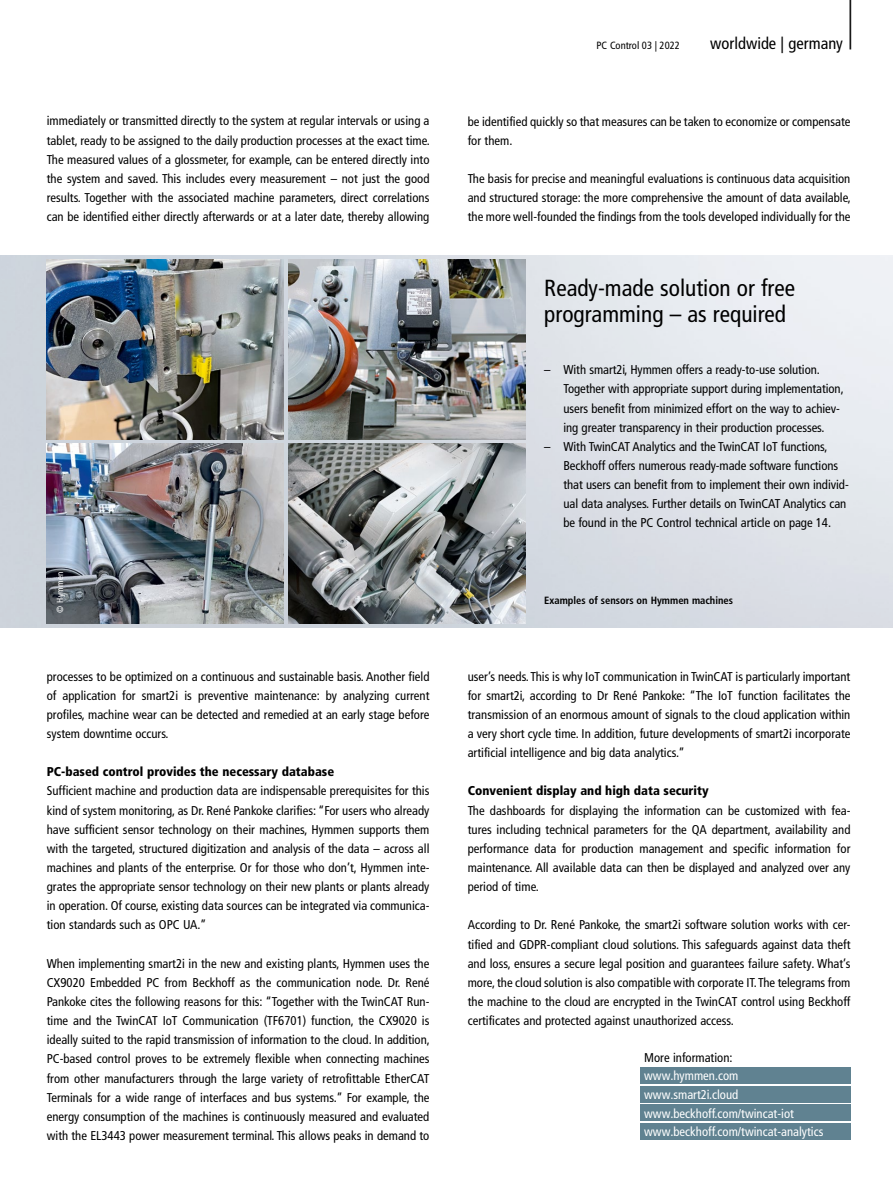
<style>
.page{position:relative;width:893px;height:1191px;background:#fff}
.page>*{position:absolute;margin:0;border:0;box-sizing:border-box;transform-origin:0 0}
.t1{font:300 condensed 61.8px "Frutiger LT Pro";color:#000;scale:.49 1}
.t2{font:condensed 23.25px/25.5px "Frutiger LT Pro";color:#000}
.t3{font:condensed 16.5px "Frutiger LT Pro";color:#000}
.t4{font:condensed 12.75px/19.2px "Frutiger LT Pro";color:#000;text-align:justify}
.t5{font:condensed 12.75px/18.8px "Frutiger LT Pro";color:#fff}
.t6{font:900 condensed 12.75px "Frutiger LT Pro";color:#000}
.t7{font:700 condensed 10.5px "Frutiger LT Pro";color:#000}
.t8{font:condensed 10.5px "Frutiger LT Pro";color:#000}
.t9{font:condensed 9px "Frutiger LT Pro";letter-spacing:.02em;color:#fff}
</style>
<div class="page">
<div style="left:640px;top:1067px;width:210px;height:16px;background:#608291"></div>
<div style="left:640px;top:1086px;width:210px;height:16px;background:#608291"></div>
<div style="left:640px;top:1104px;width:210px;height:17px;background:#608291"></div>
<div style="left:640px;top:1123px;width:210px;height:16px;background:#608291"></div>
<img style="left:0;top:255px;width:893px;height:372px">
<img style="left:47px;top:443px;width:237px;height:180px">
<img style="left:47px;top:259px;width:237px;height:180px">
<img style="left:288px;top:259px;width:237px;height:180px">
<img style="left:288px;top:443px;width:237px;height:180px">
<h1 class="t1" style="left:847px;top:-23px;width:15px">|</h1>
<p class="t8" style="left:596px;top:39px;width:85px">PC Control 03 | 2022</p>
<p class="t3" style="left:710px;top:34px;width:134px">worldwide | germany</p>
<p class="t4" style="left:47px;top:112px;width:385px">immediately or transmitted directly to the system at regular intervals or using a tablet, ready to be assigned to the daily production processes at the exact time.<br>The measured values of a glossmeter, for example, can be entered directly into the system and saved. This includes every measurement – not just the good results. Together with the associated machine parameters, direct correlations can be identified either directly afterwards or at a later date, thereby allowing</p>
<p class="t4" style="left:468px;top:112px;width:384px">be identified quickly so that measures can be taken to economize or compensate for them.</p>
<p class="t4" style="left:468px;top:169px;width:385px">The basis for precise and meaningful evaluations is continuous data acquisition and structured storage: the more comprehensive the amount of data available, the more well-founded the findings from the tools developed individually for the</p>
<p class="t9" style="left:55px;top:612px;width:42px;rotate:-90deg">© Hymmen</p>
<p class="t4" style="left:47px;top:666px;width:384px">processes to be optimized on a continuous and sustainable basis. Another field of application for smart2i is preventive maintenance: by analyzing current profiles, machine wear can be detected and remedied at an early stage before system downtime occurs.</p>
<p class="t6" style="left:47px;top:764px;width:289px">PC-based control provides the necessary database</p>
<p class="t4" style="left:47px;top:781px;width:384px">Sufficient machine and production data are indispensable prerequisites for this kind of system monitoring, as Dr. René Pankoke clarifies: “For users who already have sufficient sensor technology on their machines, Hymmen supports them with the targeted, structured digitization and analysis of the data – across all machines and plants of the enterprise. Or for those who don’t, Hymmen inte&shy;grates the appropriate sensor technology on their new plants or plants already in operation. Of course, existing data sources can be integrated via communica&shy;tion standards such as OPC UA.”</p>
<p class="t4" style="left:47px;top:953px;width:385px">When implementing smart2i in the new and existing plants, Hymmen uses the CX9020 Embedded PC from Beckhoff as the communication node. Dr. René Pankoke cites the following reasons for this: “Together with the TwinCAT Run&shy;time and the TwinCAT IoT Communication (TF6701) function, the CX9020 is ideally suited to the rapid transmission of information to the cloud. In addition, PC-based control proves to be extremely flexible when connecting machines from other manufacturers through the large variety of retrofittable EtherCAT Terminals for a wide range of interfaces and bus systems.” For example, the energy consumption of the machines is continuously measured and evaluated with the EL3443 power measurement terminal. This allows peaks in demand to</p>
<h2 class="t2" style="left:544px;top:275px;width:252px">Ready-made solution or free programming – as required</h2>
<p class="t4" style="left:563px;top:360px;width:282px;text-align:left;text-indent:-19px">– With smart2i, Hymmen offers a ready-to-use solution.<br>Together with appropriate support during implementation, users benefit from minimized effort on the way to achiev&shy;ing greater transparency in their production processes.</p>
<p class="t4" style="left:563px;top:437px;width:287px;text-align:left;text-indent:-19px">– With TwinCAT Analytics and the TwinCAT IoT functions, Beckhoff offers numerous ready-made software functions that users can benefit from to implement their own individ&shy;ual data analyses. Further details on TwinCAT Analytics can be found in the PC Control technical article on page 14.</p>
<p class="t7" style="left:544px;top:594px;width:190px">Examples of sensors on Hymmen machines</p>
<p class="t4" style="left:468px;top:666px;width:384px">user’s needs. This is why IoT communication in TwinCAT is particularly important for smart2i, according to Dr René Pankoke: “The IoT function facilitates the transmission of an enormous amount of signals to the cloud application within a very short cycle time. In addition, future developments of smart2i incorporate artificial intelligence and big data analytics.”</p>
<p class="t6" style="left:468px;top:783px;width:242px">Convenient display and high data security</p>
<p class="t4" style="left:468px;top:800px;width:384px">The dashboards for displaying the information can be customized with fea&shy;tures including technical parameters for the QA department, availability and performance data for production management and specific information for maintenance. All available data can then be displayed and analyzed over any period of time.</p>
<p class="t4" style="left:468px;top:915px;width:384px">According to Dr. René Pankoke, the smart2i software solution works with cer&shy;tified and GDPR-compliant cloud solutions. This safeguards against data theft and loss, ensures a secure legal position and guarantees failure safety. What’s more, the cloud solution is also compatible with corporate IT. The telegrams from the machine to the cloud are encrypted in the TwinCAT control using Beckhoff certificates and protected against unauthorized access.</p>
<p class="t4" style="left:644px;top:1047px;width:90px">More information:</p>
<p class="t5" style="left:644px;top:1066px;width:181px">www.hymmen.com www.smart2i.cloud www.beckhoff.com/twincat-iot www.beckhoff.com/twincat-analytics</p>
</div>
